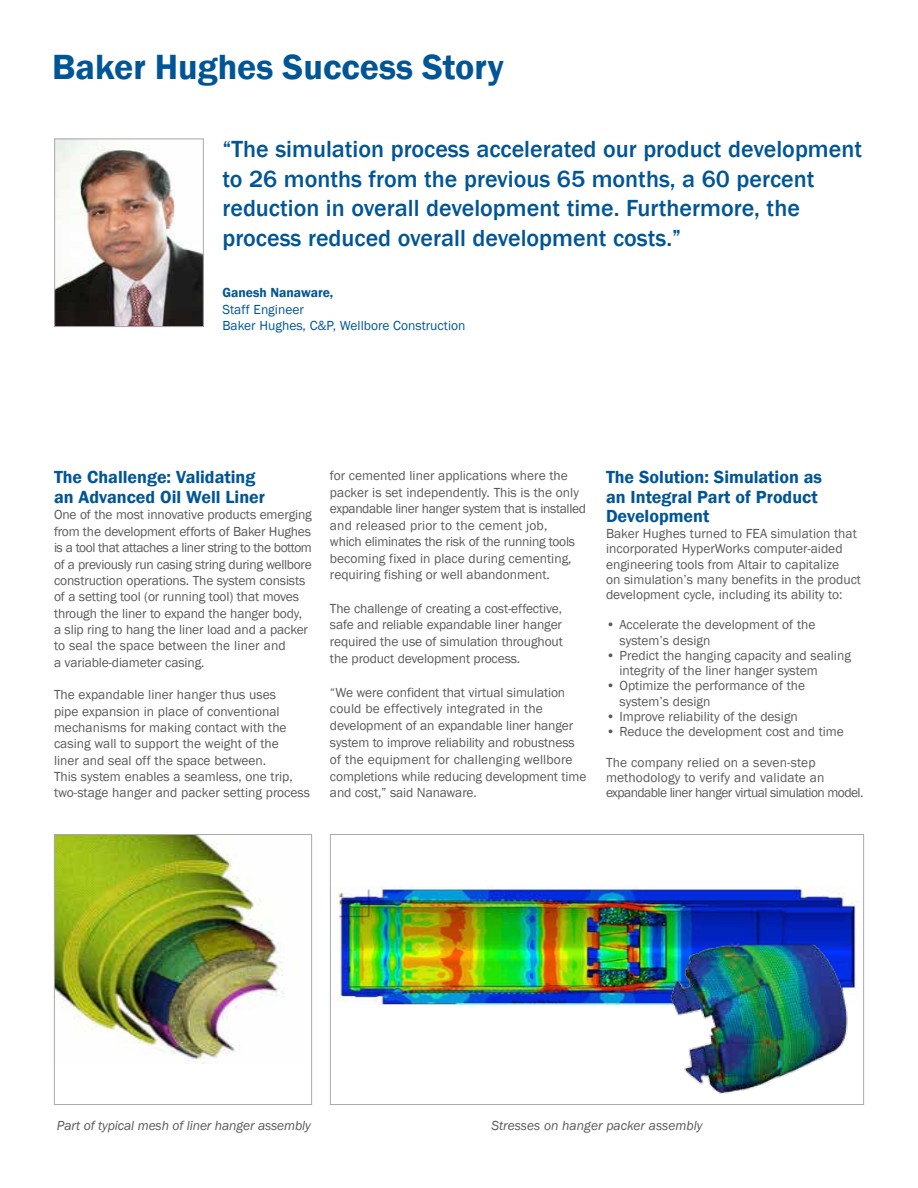
<style>
.page{position:relative;width:918px;height:1188px;background:#fff}
.page>*{position:absolute;margin:0;border:0;box-sizing:border-box;transform-origin:0 0}
.t1{font:600 36px "Franklin Gothic";color:#005596}
.t2{font:500 24px/29.4px "Franklin Gothic";color:#005596}
.t3{font:600 18px/19.5px "Franklin Gothic";color:#005596}
.t4{font:13.5px/16.4px "Franklin Gothic";color:#58595b}
.t5{font:italic 13.5px "Franklin Gothic";letter-spacing:-.01em;color:#58595b}
.t6{font:13.5px/16.2px "Franklin Gothic";color:#005596}
.t7{font:600 13.5px "Franklin Gothic";color:#005596}
</style>
<div class="page">
<img style="left:56px;top:141px;width:146px;height:184px">
<div style="left:54px;top:139px;width:150px;height:188px;border:1px solid #a7a9ac"></div>
<img style="left:332px;top:887px;width:526px;height:117px">
<div style="left:330px;top:834px;width:534px;height:271px;border:1px solid #a7a9ac"></div>
<img style="left:56px;top:836px;width:228px;height:225px">
<div style="left:54px;top:834px;width:258px;height:271px;border:1px solid #a7a9ac"></div>
<img style="left:669px;top:939px;width:183px;height:155px">
<h1 class="t1" style="left:52px;top:45px;width:453px">Baker Hughes Success Story</h1>
<h2 class="t2" style="left:222px;top:135px;width:641px">“The simulation process accelerated our product development to 26 months from the previous 65 months, a 60 percent reduction in overall development time. Furthermore, the process reduced overall development costs.”</h2>
<p class="t7" style="left:222px;top:285px;width:112px">Ganesh Nanaware,</p>
<p class="t6" style="left:222px;top:301px;width:245px">Staff Engineer<br>Baker Hughes, C&amp;P, Wellbore Construction</p>
<h3 class="t3" style="left:54px;top:468px;width:213px">The Challenge: Validating an Advanced Oil Well Liner</h3>
<p class="t4" style="left:54px;top:507px;width:259px">One of the most innovative products emerging from the development efforts of Baker Hughes is a tool that attaches a liner string to the bottom of a previously run casing string during wellbore construction operations. The system consists of a setting tool (or running tool) that moves through the liner to expand the hanger body, a slip ring to hang the liner load and a packer to seal the space between the liner and<br>a variable-diameter casing.</p>
<p class="t4" style="left:54px;top:687px;width:258px">The expandable liner hanger thus uses<br>pipe expansion in place of conventional mechanisms for making contact with the casing wall to support the weight of the<br>liner and seal off the space between.<br>This system enables a seamless, one trip, two-stage hanger and packer setting process</p>
<p class="t4" style="left:330px;top:468px;width:258px">for cemented liner applications where the packer is set independently. This is the only expandable liner hanger system that is installed and released prior to the cement job,<br>which eliminates the risk of the running tools becoming fixed in place during cementing, requiring fishing or well abandonment.</p>
<p class="t4" style="left:330px;top:600px;width:234px;line-height:16.8px;text-align:justify">The challenge of creating a cost-effective, safe and reliable expandable liner hanger required the use of simulation throughout the product development process.</p>
<p class="t4" style="left:330px;top:684px;width:258px;line-height:16.8px">“We were confident that virtual simulation could be effectively integrated in the development of an expandable liner hanger system to improve reliability and robustness of the equipment for challenging wellbore completions while reducing development time and cost,” said Nanaware.</p>
<h3 class="t3" style="left:606px;top:468px;width:218px">The Solution: Simulation as an Integral Part of Product<br>Development</h3>
<p class="t4" style="left:606px;top:526px;width:257px;line-height:15.3px">Baker Hughes turned to FEA simulation that incorporated HyperWorks computer-aided engineering tools from Altair to capitalize<br>on simulation’s many benefits in the product development cycle, including its ability to:</p>
<p class="t4" style="left:620px;top:618px;width:198px;line-height:15.3px;text-indent:-14px">• Accelerate the development of the system’s design</p>
<p class="t4" style="left:620px;top:648px;width:233px;line-height:15.3px;text-indent:-14px">• Predict the hanging capacity and sealing integrity of the liner hanger system</p>
<p class="t4" style="left:620px;top:679px;width:187px;line-height:15.3px;text-indent:-14px">• Optimize the performance of the system’s design</p>
<p class="t4" style="left:606px;top:708px;width:193px">• Improve reliability of the design</p>
<p class="t4" style="left:606px;top:724px;width:239px">• Reduce the development cost and time</p>
<p class="t4" style="left:606px;top:755px;width:259px;line-height:15.3px">The company relied on a seven-step methodology to verify and validate an expandable liner hanger virtual simulation model.</p>
<p class="t5" style="left:57px;top:1117px;width:256px">Part of typical mesh of liner hanger assembly</p>
<p class="t5" style="left:491px;top:1117px;width:213px">Stresses on hanger packer assembly</p>
</div>
